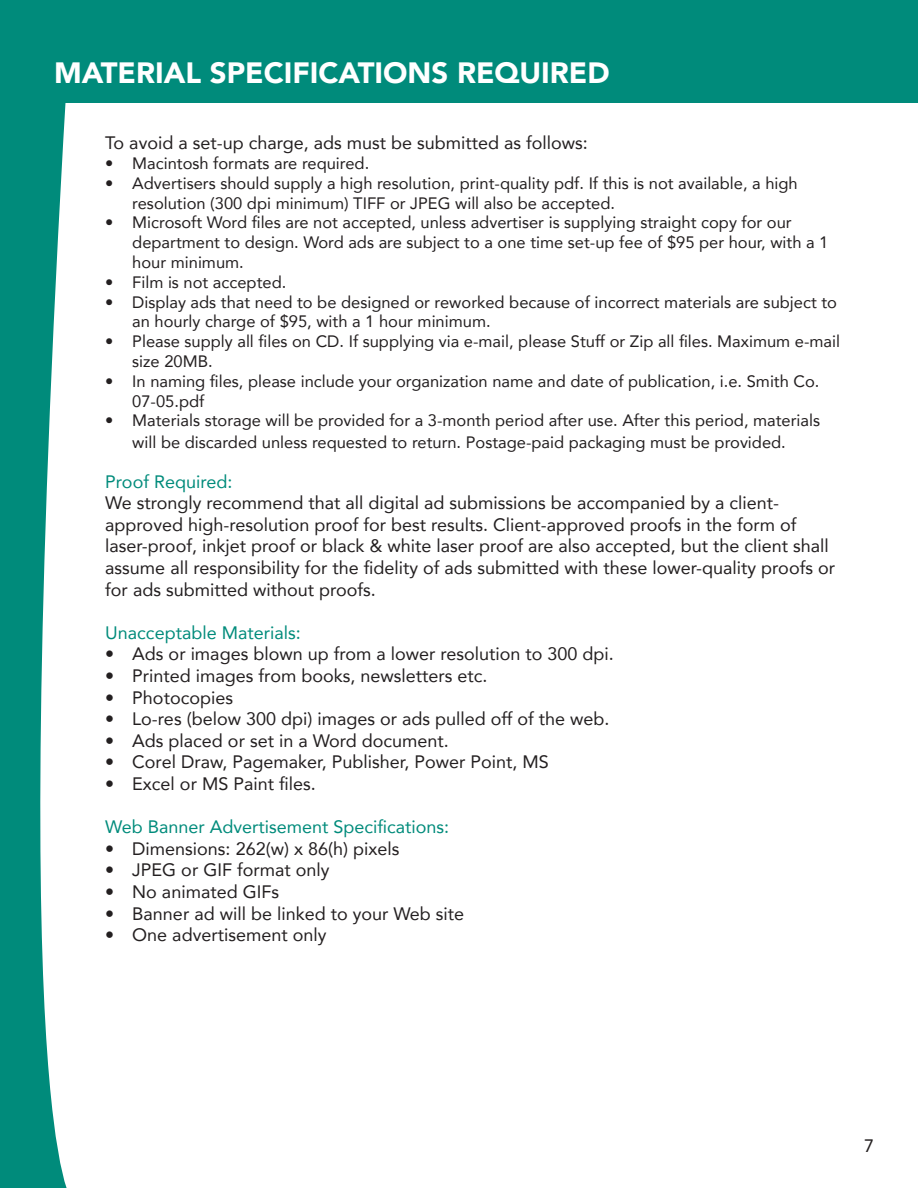
<style>
.page{position:relative;width:918px;height:1188px;background:#fff}
.page>*{position:absolute;margin:0;border:0;box-sizing:border-box;transform-origin:0 0}
.t1{font:900 29.4px "Avenir";color:#fff}
.t2{font:18px/21.6px "Avenir";color:#231f20}
.t3{font:18px "Avenir";color:#008b7b}
.t4{font:16.5px/19.8px "Avenir";color:#231f20}
</style>
<div class="page">
<div style="left:0;top:0;width:918px;height:102px;background:#008b7b"></div>
<svg style="left:0;top:102px;width:73px;height:1086px;fill:#008b7b"></svg>
<p class="t1" style="left:54px;top:48px;width:557px">MATERIAL SPECIFICATIONS REQUIRED</p>
<p class="t2" style="left:105px;top:132px;width:484px">To avoid a set-up charge, ads must be submitted as follows:</p>
<p class="t4" style="left:105px;top:153px;width:265px">• Macintosh formats are required.</p>
<p class="t4" style="left:132px;top:173px;width:667px;text-indent:-27px">• Advertisers should supply a high resolution, print-quality pdf. If this is not available, a high resolution (300 dpi minimum) TIFF or JPEG will also be accepted.</p>
<p class="t4" style="left:132px;top:212px;width:698px;text-indent:-27px">• Microsoft Word files are not accepted, unless advertiser is supplying straight copy for our department to design. Word ads are subject to a one time set-up fee of $95 per hour, with a 1 hour minimum.</p>
<p class="t4" style="left:105px;top:272px;width:183px">• Film is not accepted.</p>
<p class="t4" style="left:132px;top:292px;width:706px;text-indent:-27px">• Display ads that need to be designed or reworked because of incorrect materials are subject to an hourly charge of $95, with a 1 hour minimum.</p>
<p class="t4" style="left:132px;top:331px;width:709px;text-indent:-27px">• Please supply all files on CD. If supplying via e-mail, please Stuff or Zip all files. Maximum e-mail size 20MB.</p>
<p class="t4" style="left:132px;top:371px;width:689px;text-indent:-27px">• In naming files, please include your organization name and date of publication, i.e. Smith Co.<br>07-05.pdf</p>
<p class="t4" style="left:105px;top:409px;width:716px;line-height:21.6px;text-align:center">• Materials storage will be provided for a 3-month period after use. After this period, materials will be discarded unless requested to return. Postage-paid packaging must be provided.</p>
<p class="t3" style="left:105px;top:467px;width:129px">Proof Required:</p>
<p class="t2" style="left:105px;top:492px;width:731px">We strongly recommend that all digital ad submissions be accompanied by a client&shy;approved high-resolution proof for best results. Client-approved proofs in the form of laser-proof, inkjet proof or black &amp; white laser proof are also accepted, but the client shall assume all responsibility for the fidelity of ads submitted with these lower-quality proofs or for ads submitted without proofs.</p>
<p class="t3" style="left:105px;top:618px;width:197px">Unacceptable Materials:</p>
<p class="t2" style="left:105px;top:643px;width:510px">• Ads or images blown up from a lower resolution to 300 dpi.</p>
<p class="t2" style="left:105px;top:664px;width:384px">• Printed images from books, newsletters etc.</p>
<p class="t2" style="left:105px;top:686px;width:129px">• Photocopies</p>
<p class="t2" style="left:105px;top:708px;width:506px">• Lo-res (below 300 dpi) images or ads pulled off of the web.</p>
<p class="t2" style="left:105px;top:729px;width:345px">• Ads placed or set in a Word document.</p>
<p class="t2" style="left:105px;top:751px;width:445px">• Corel Draw, Pagemaker, Publisher, Power Point, MS</p>
<p class="t2" style="left:105px;top:772px;width:212px">• Excel or MS Paint files.</p>
<p class="t3" style="left:105px;top:813px;width:346px">Web Banner Advertisement Specifications:</p>
<p class="t2" style="left:105px;top:837px;width:296px">• Dimensions: 262(w) x 86(h) pixels</p>
<p class="t2" style="left:105px;top:859px;width:226px">• JPEG or GIF format only</p>
<p class="t2" style="left:105px;top:880px;width:175px">• No animated GIFs</p>
<p class="t2" style="left:105px;top:902px;width:360px">• Banner ad will be linked to your Web site</p>
<p class="t2" style="left:105px;top:924px;width:223px">• One advertisement only</p>
<p class="t2" style="left:864px;top:1134px;width:12px">7</p>
</div>
